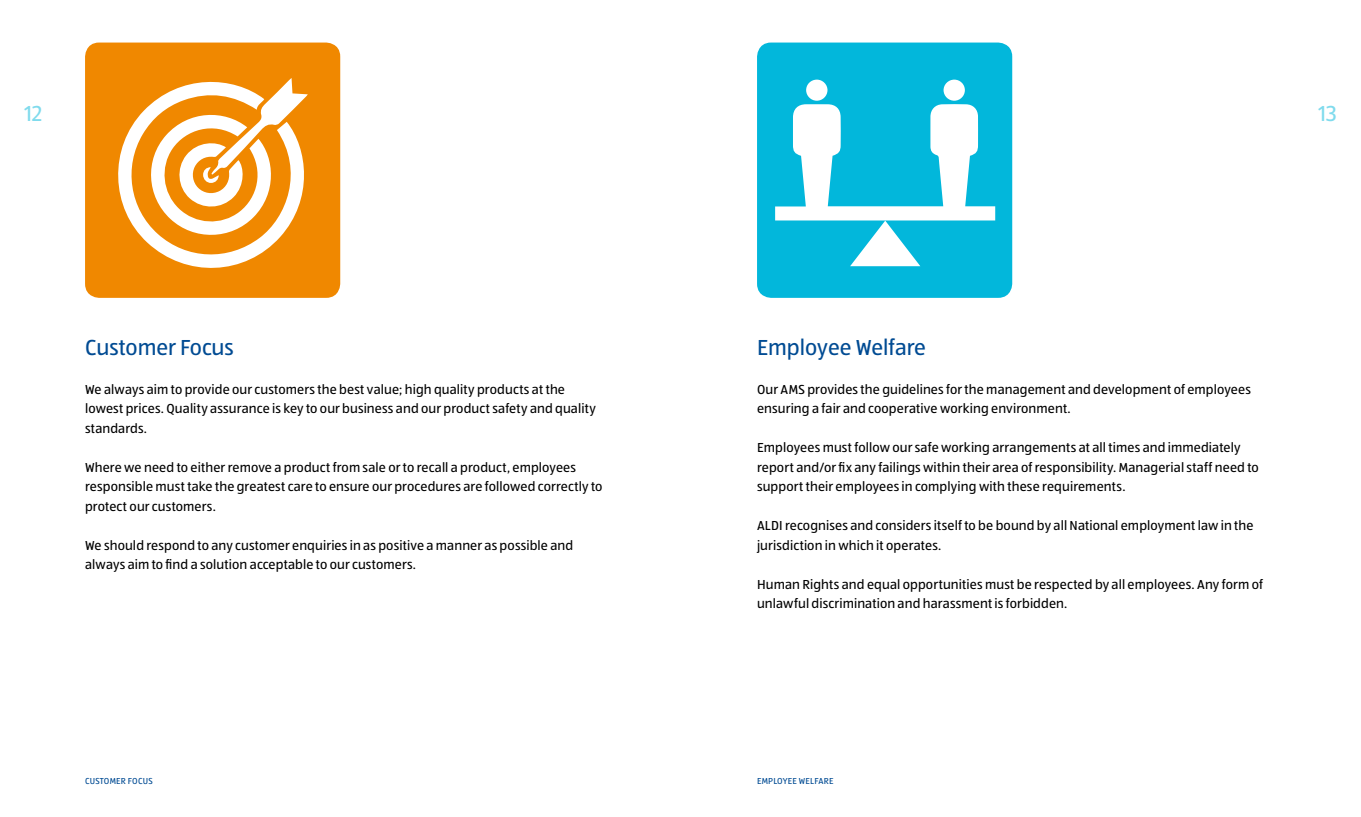
<style>
.page{position:relative;width:1361px;height:817px;background:#fff}
.page>*{position:absolute;margin:0;border:0;box-sizing:border-box;transform-origin:0 0}
.t1{font:22.5px "ALDISUEDOT";color:#004b93}
.t2{font:22.5px "ALDISUEDOT";color:#80dbed}
.t3{font:13.5px/19.5px "ALDISUEDOT";letter-spacing:.01em;color:#000}
.t4{font:9px "ALDISUEDOT";letter-spacing:.025em;color:#004b93}
</style>
<div class="page">
<div style="left:85px;top:43px;width:255px;height:255px;background:#f08800;border-radius:14px"></div>
<svg style="left:118px;top:78px;width:190px;height:190px"></svg>
<div style="left:757px;top:43px;width:255px;height:255px;background:#02b7db;border-radius:14px"></div>
<svg style="left:775px;top:104px;width:220px;height:162px"></svg>
<div style="left:806px;top:80px;width:21px;height:21px;background:#fff;border-radius:50%"></div>
<div style="left:943px;top:80px;width:22px;height:21px;background:#fff;border-radius:50%"></div>
<h1 class="t2" style="left:25px;top:98px;width:19px">12</h1>
<h1 class="t2" style="left:1318px;top:98px;width:20px">13</h1>
<h1 class="t1" style="left:85px;top:332px;width:150px">Customer Focus</h1>
<p class="t3" style="left:85px;top:379px;width:512px">We always aim to provide our customers the best value; high quality products at the lowest prices. Quality assurance is key to our business and our product safety and quality standards.</p>
<p class="t3" style="left:85px;top:457px;width:519px">Where we need to either remove a product from sale or to recall a product, employees responsible must take the greatest care to ensure our procedures are followed correctly to protect our customers.</p>
<p class="t3" style="left:85px;top:535px;width:490px">We should respond to any customer enquiries in as positive a manner as possible and always aim to find a solution acceptable to our customers.</p>
<h1 class="t1" style="left:757px;top:332px;width:171px">Employee Welfare</h1>
<p class="t3" style="left:757px;top:379px;width:495px">Our AMS provides the guidelines for the management and development of employees ensuring a fair and cooperative working environment.</p>
<p class="t3" style="left:757px;top:437px;width:503px">Employees must follow our safe working arrangements at all times and immediately report and/or fix any failings within their area of responsibility. Managerial staff need to support their employees in complying with these requirements.</p>
<p class="t3" style="left:757px;top:515px;width:498px">ALDI recognises and considers itself to be bound by all National employment law in the jurisdiction in which it operates.</p>
<p class="t3" style="left:757px;top:574px;width:507px">Human Rights and equal opportunities must be respected by all employees. Any form of unlawful discrimination and harassment is forbidden.</p>
<p class="t4" style="left:85px;top:775px;width:69px">CUSTOMER FOCUS</p>
<p class="t4" style="left:757px;top:775px;width:78px">EMPLOYEE WELFARE</p>
</div>
